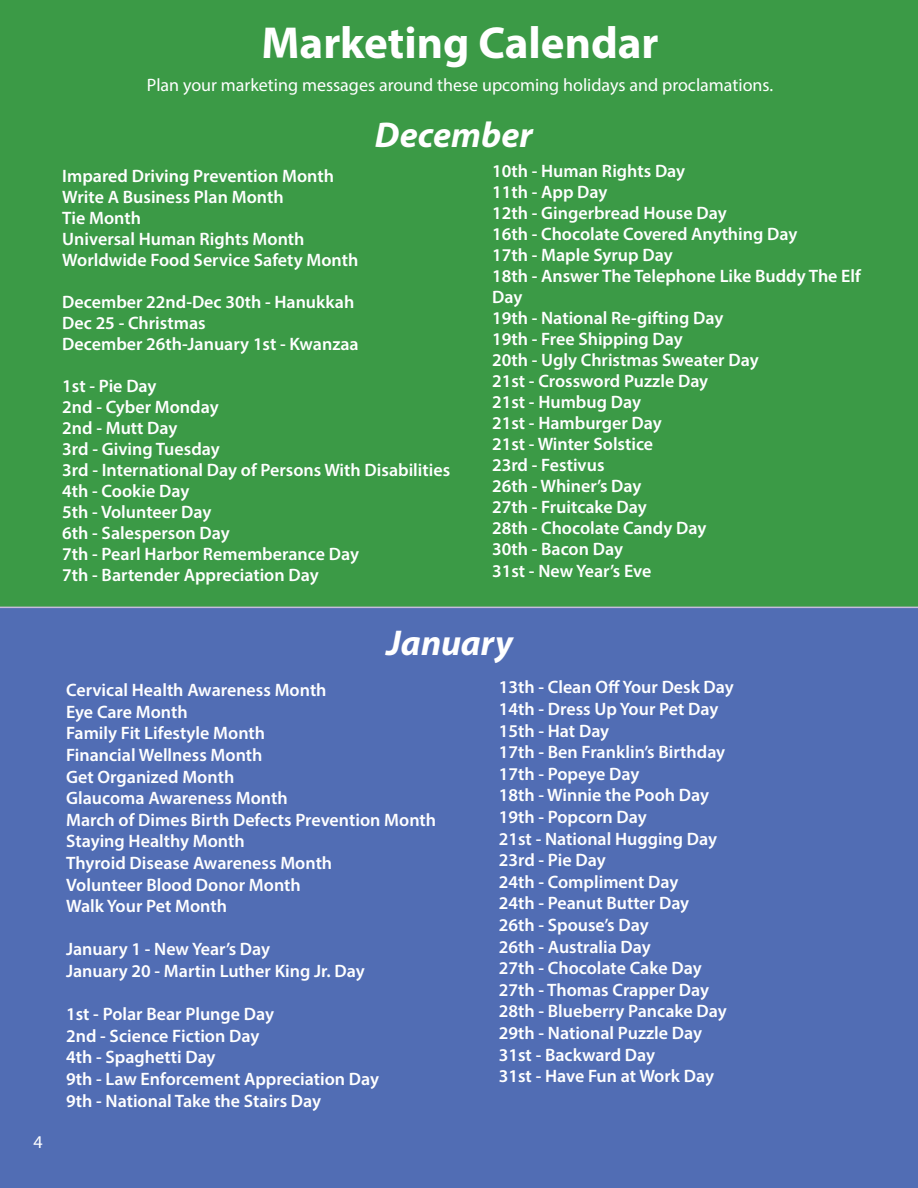
<style>
.page{position:relative;width:918px;height:1188px;background:#fff}
.page>*{position:absolute;margin:0;border:0;box-sizing:border-box;transform-origin:0 0}
.t1{font:700 45px "Myriad Pro";color:#fff}
.t2{font:italic 700 36px "Myriad Pro";color:#fff}
.t3{font:600 18px/21px "Myriad Pro";color:#fff}
.t4{font:18px "Myriad Pro";color:#fff}
</style>
<div class="page">
<div style="left:0;top:602px;width:918px;height:586px;background:#516db4"></div>
<div style="left:0;top:0;width:918px;height:608px;background:#3b9a46"></div>
<p class="t4" style="left:33px;top:1130px;width:11px">4</p>
<h1 class="t1" style="left:261px;top:14px;width:399px">Marketing Calendar</h1>
<p class="t4" style="left:147px;top:74px;width:628px">Plan your marketing messages around these upcoming holidays and proclamations.</p>
<h2 class="t2" style="left:375px;top:112px;width:159px">December</h2>
<p class="t3" style="left:62px;top:165px;width:298px">Impared Driving Prevention Month<br>Write A Business Plan Month<br>Tie Month<br>Universal Human Rights Month<br>Worldwide Food Service Safety Month</p>
<p class="t3" style="left:62px;top:291px;width:298px">December 22nd-Dec 30th - Hanukkah<br>Dec 25 - Christmas<br>December 26th-January 1st - Kwanzaa</p>
<p class="t3" style="left:62px;top:375px;width:389px">1st - Pie Day<br>2nd - Cyber Monday<br>2nd - Mutt Day<br>3rd - Giving Tuesday<br>3rd - International Day of Persons With Disabilities<br>4th - Cookie Day<br>5th - Volunteer Day<br>6th - Salesperson Day<br>7th - Pearl Harbor Rememberance Day<br>7th - Bartender Appreciation Day</p>
<p class="t3" style="left:492px;top:160px;width:370px">10th - Human Rights Day<br>11th - App Day<br>12th - Gingerbread House Day<br>16th - Chocolate Covered Anything Day<br>17th - Maple Syrup Day<br>18th - Answer The Telephone Like Buddy The Elf<br>Day<br>19th - National Re-gifting Day<br>19th - Free Shipping Day<br>20th - Ugly Christmas Sweater Day<br>21st - Crossword Puzzle Day<br>21st - Humbug Day<br>21st - Hamburger Day<br>21st - Winter Solstice<br>23rd - Festivus<br>26th - Whiner’s Day<br>27th - Fruitcake Day<br>28th - Chocolate Candy Day<br>30th - Bacon Day<br>31st - New Year’s Eve</p>
<h2 class="t2" style="left:387px;top:619px;width:128px">January</h2>
<p class="t3" style="left:66px;top:679px;width:372px;line-height:21.6px">Cervical Health Awareness Month<br>Eye Care Month<br>Family Fit Lifestyle Month<br>Financial Wellness Month<br>Get Organized Month<br>Glaucoma Awareness Month<br>March of Dimes Birth Defects Prevention Month<br>Staying Healthy Month<br>Thyroid Disease Awareness Month<br>Volunteer Blood Donor Month<br>Walk Your Pet Month</p>
<p class="t3" style="left:66px;top:938px;width:300px;line-height:21.6px">January 1 - New Year’s Day<br>January 20 - Martin Luther King Jr. Day</p>
<p class="t3" style="left:66px;top:1003px;width:314px;line-height:21.6px">1st - Polar Bear Plunge Day<br>2nd - Science Fiction Day<br>4th - Spaghetti Day<br>9th - Law Enforcement Appreciation Day<br>9th - National Take the Stairs Day</p>
<p class="t3" style="left:499px;top:676px;width:237px;line-height:21.6px">13th - Clean Off Your Desk Day<br>14th - Dress Up Your Pet Day<br>15th - Hat Day<br>17th - Ben Franklin’s Birthday<br>17th - Popeye Day<br>18th - Winnie the Pooh Day<br>19th - Popcorn Day<br>21st - National Hugging Day<br>23rd - Pie Day<br>24th - Compliment Day<br>24th - Peanut Butter Day<br>26th - Spouse’s Day<br>26th - Australia Day<br>27th - Chocolate Cake Day<br>27th - Thomas Crapper Day<br>28th - Blueberry Pancake Day<br>29th - National Puzzle Day<br>31st - Backward Day<br>31st - Have Fun at Work Day</p>
</div>
